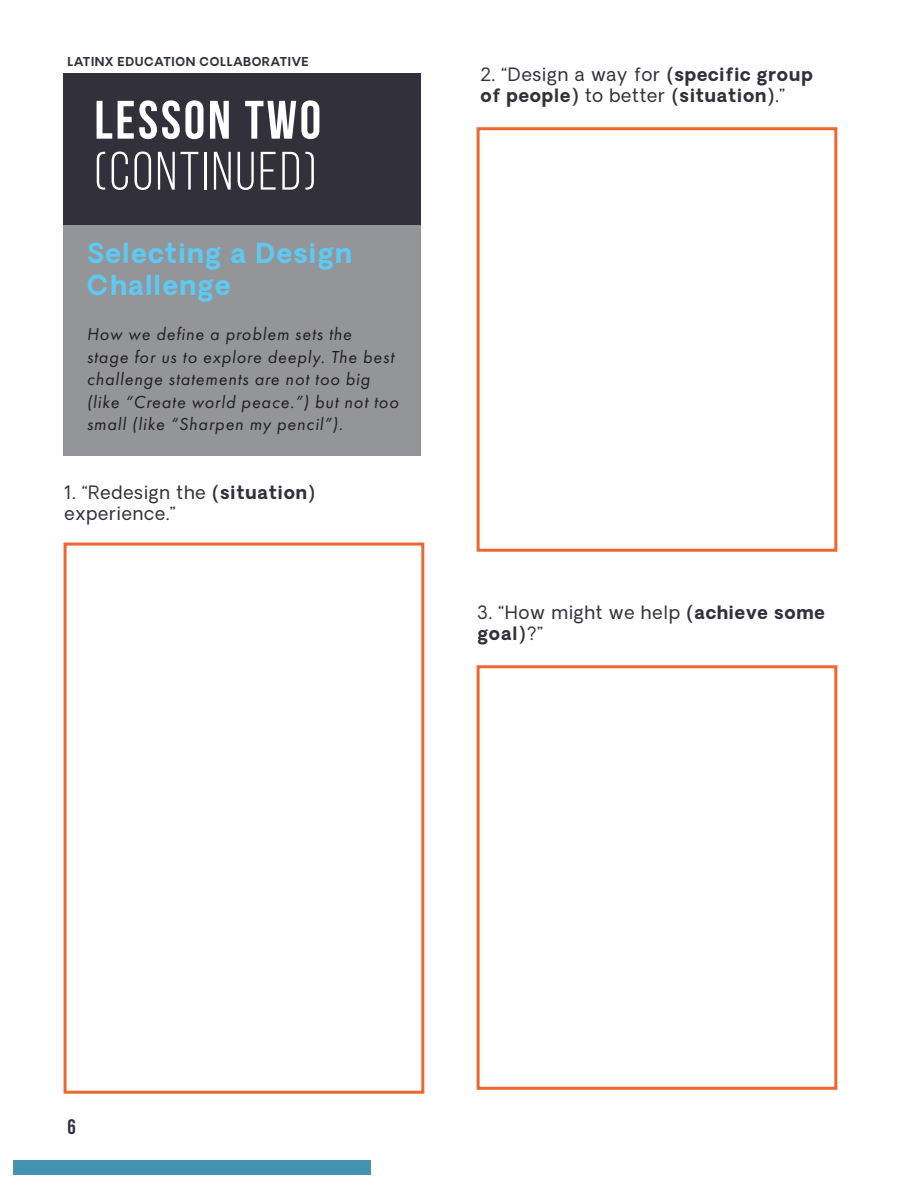
<style>
.page{position:relative;width:918px;height:1188px;background:#fff}
.page>*{position:absolute;margin:0;border:0;box-sizing:border-box;transform-origin:0 0}
.Subhead_-_All_Caps{font:54px "Bebas Neue";letter-spacing:.05em;color:#fff}
.Subhead_-_All_Caps-2{font:700 54px "Bebas Neue";letter-spacing:.05em;color:#fff}
.Pull_Quote_1{font:700 27px/32.4px "Oakes Grotesk";letter-spacing:.05em;color:#5ec9f2}
.t1{font:21px "Bebas Neue";color:#32303b}
.Pull_Quote_1-2{font:italic 18px/22.5px "Futura PT";letter-spacing:.05em;color:#231f20}
.t2{font:18px/21px "Oakes Grotesk";letter-spacing:.05em;color:#32303b}
.t3{font:700 18px/21px "Oakes Grotesk";letter-spacing:.05em;color:#32303b}
.t4{font:700 12px "Oakes Grotesk";letter-spacing:.05em;color:#32303b}
.s1{font-weight:700}
.s2{font-weight:400}
</style>
<div class="page">
<div style="left:14px;top:1160px;width:357px;height:14px;background:#4392af"></div>
<div style="left:64px;top:543px;width:360px;height:551px;border:3px solid #ee6630"></div>
<div style="left:477px;top:127px;width:360px;height:425px;border:3px solid #ee6630"></div>
<div style="left:477px;top:665px;width:360px;height:425px;border:3px solid #ee6630"></div>
<div style="left:63px;top:224px;width:358px;height:231px;background:#939598"></div>
<div style="left:63px;top:73px;width:358px;height:151px;background:#32303b"></div>
<p class="t4" style="left:68px;top:53px;width:243px">LATINX EDUCATION COLLABORATIVE</p>
<p class="Subhead_-_All_Caps-2" style="left:94px;top:90px;width:228px">LESSON TWO</p>
<p class="Subhead_-_All_Caps" style="left:94px;top:142px;width:223px">(CONTINUED)</p>
<p class="Pull_Quote_1" style="left:87px;top:237px;width:267px">Selecting a Design<br>Challenge</p>
<p class="Pull_Quote_1-2" style="left:87px;top:323px;width:313px">How we define a problem sets the<br>stage for us to explore deeply. The best challenge statements are not too big (like “Create world peace.”) but not too small (like “Sharpen my pencil”).</p>
<p class="t2" style="left:64px;top:482px;width:252px">1. “Redesign the <span class="s1">(situation) </span>experience.”</p>
<p class="t3" style="left:480px;top:64px;width:334px"><span class="s2">2. “Design a way for</span> (specific group of people) <span class="s2">to better</span> (situation)<span class="s2">.”</span></p>
<p class="t2" style="left:477px;top:602px;width:349px">3. “How might we help <span class="s1">(achieve some goal)</span>?”</p>
<p class="t1" style="left:68px;top:1116px;width:10px">6</p>
</div>
